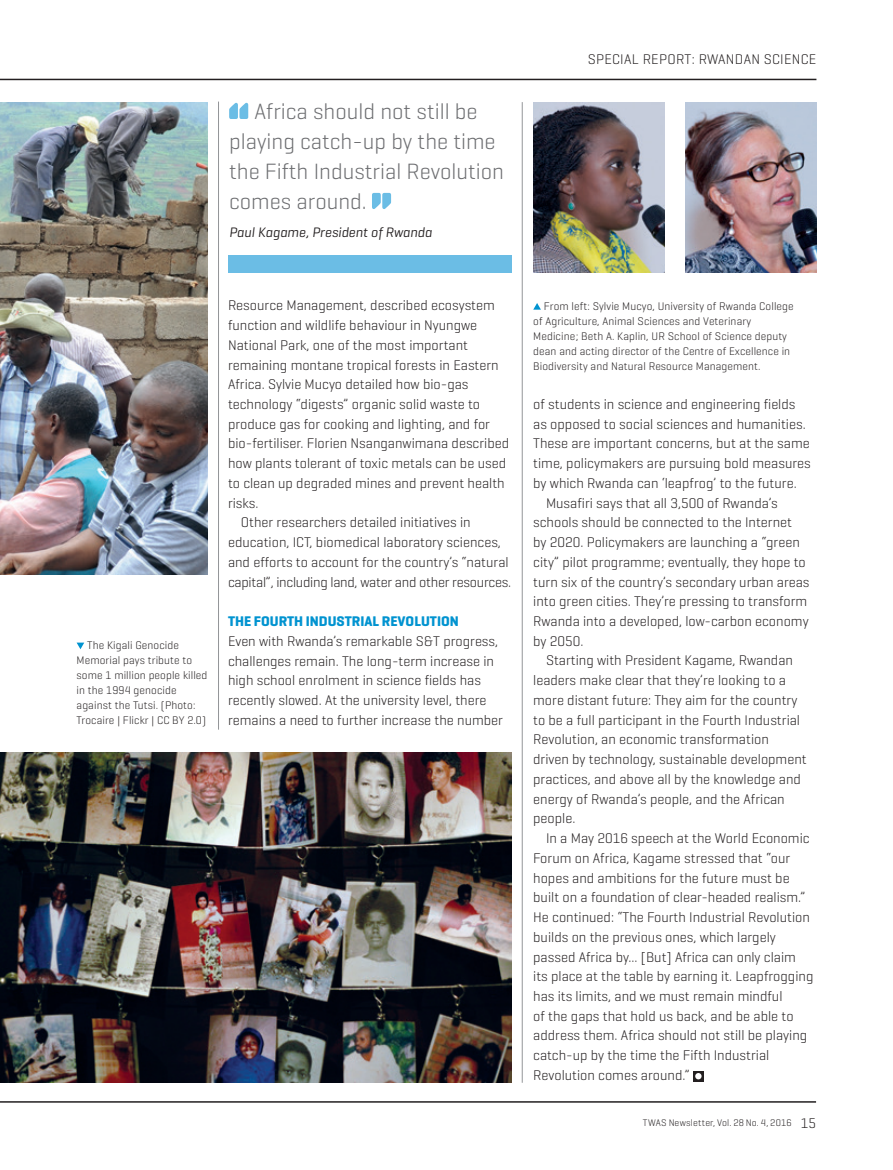
<style>
.page{position:relative;width:893px;height:1170px;background:#fff}
.page>*{position:absolute;margin:0;border:0;box-sizing:border-box;transform-origin:0 0}
.t1{font:300 22.5px/30px "Geogrotesque";color:#6c6d70}
.t2{font:300 14.25px/19.6px "Geogrotesque";color:#231f20}
.t3{font:300 14.25px "Geogrotesque";letter-spacing:-.02em;color:#231f20}
.t4{font:700 14.25px "Geogrotesque";color:#0093d0}
.t5{font:300 14.25px "Geogrotesque";letter-spacing:.02em;color:#231f20}
.t6{font:italic 13.95px "Geogrotesque";color:#231f20}
.t7{font:300 11.25px/15px "Geogrotesque";letter-spacing:.01em;color:#231f20}
.t8{font:300 9.75px "Geogrotesque";letter-spacing:.02em;color:#231f20}
.s1{font-size:14.25px}
</style>
<div class="page">
<hr style="left:0;top:79px;width:816px;height:1px;background:#231f20">
<hr style="left:0;top:1101px;width:816px;height:1px;background:#231f20">
<hr style="left:522px;top:102px;width:1px;height:980px;background:#939598">
<hr style="left:218px;top:102px;width:1px;height:627px;background:#939598">
<svg style="left:693px;top:1071px;width:11px;height:10px"></svg>
<svg style="left:695px;top:1072px;width:7px;height:7px"></svg>
<svg style="left:533px;top:303px;width:8px;height:6px"></svg>
<div style="left:228px;top:255px;width:283px;height:17px;background:#6bbde5"></div>
<svg style="left:229px;top:103px;width:19px;height:16px"></svg>
<svg style="left:372px;top:193px;width:19px;height:16px"></svg>
<img style="left:0;top:102px;width:207px;height:472px">
<img style="left:533px;top:102px;width:131px;height:170px">
<img style="left:685px;top:102px;width:131px;height:170px">
<img style="left:0;top:752px;width:511px;height:330px">
<svg style="left:77px;top:642px;width:7px;height:7px"></svg>
<h1 class="t1" style="left:229px;top:96px;width:276px;text-indent:25px">Africa should not still be playing catch-up by the time the Fifth Industrial Revolution comes around.</h1>
<p class="t6" style="left:229px;top:223px;width:205px">Paul Kagame, President of Rwanda</p>
<p class="t5" style="left:588px;top:51px;width:230px">SPECIAL REPORT: RWANDAN SCIENCE</p>
<p class="t7" style="left:77px;top:637px;width:132px;text-indent:11px">The Kigali Genocide<br>Memorial pays tribute to some 1 million people killed in the 1994 genocide against the Tutsi. (Photo:<br>Trocaire | Flickr | CC BY 2.0)</p>
<p class="t2" style="left:228px;top:295px;width:268px">Resource Management, described ecosystem</p>
<p class="t2" style="left:228px;top:315px;width:251px">function and wildlife behaviour in Nyungwe</p>
<p class="t2" style="left:228px;top:334px;width:242px">National Park, one of the most important</p>
<p class="t2" style="left:228px;top:354px;width:272px">remaining montane tropical forests in Eastern</p>
<p class="t2" style="left:228px;top:374px;width:242px">Africa. Sylvie Mucyo detailed how bio-gas</p>
<p class="t2" style="left:228px;top:394px;width:254px">technology “digests” organic solid waste to</p>
<p class="t2" style="left:228px;top:413px;width:264px">produce gas for cooking and lighting, and for</p>
<p class="t2" style="left:228px;top:433px;width:283px">bio-fertiliser. Florien Nsanganwimana described</p>
<p class="t2" style="left:228px;top:453px;width:280px">how plants tolerant of toxic metals can be used</p>
<p class="t2" style="left:228px;top:472px;width:278px">to clean up degraded mines and prevent health</p>
<p class="t2" style="left:228px;top:492px;width:32px">risks.</p>
<p class="t2" style="left:241px;top:512px;width:231px">Other researchers detailed initiatives in</p>
<p class="t2" style="left:228px;top:532px;width:274px">education, ICT, biomedical laboratory sciences,</p>
<p class="t2" style="left:228px;top:551px;width:282px">and efforts to account for the country’s “natural</p>
<p class="t3" style="left:228px;top:573px;width:285px">capital”, including land, water and other resources.</p>
<p class="t4" style="left:228px;top:612px;width:232px">THE FOURTH INDUSTRIAL REVOLUTION</p>
<p class="t2" style="left:228px;top:630px;width:276px">Even with Rwanda’s remarkable S&amp;T progress, challenges remain. The long-term increase in high school enrolment in science fields has recently slowed. At the university level, there remains a need to further increase the number</p>
<p class="t7" style="left:533px;top:298px;width:262px;text-indent:11px">From left: Sylvie Mucyo, University of Rwanda College of Agriculture, Animal Sciences and Veterinary Medicine; Beth A. Kaplin, UR School of Science deputy dean and acting director of the Centre of Excellence in Biodiversity and Natural Resource Management.</p>
<p class="t2" style="left:533px;top:394px;width:264px">of students in science and engineering fields</p>
<p class="t2" style="left:533px;top:413px;width:274px">as opposed to social sciences and humanities.</p>
<p class="t2" style="left:533px;top:433px;width:278px">These are important concerns, but at the same</p>
<p class="t2" style="left:533px;top:453px;width:279px">time, policymakers are pursuing bold measures</p>
<p class="t2" style="left:533px;top:472px;width:265px">by which Rwanda can ‘leapfrog’ to the future.</p>
<p class="t2" style="left:546px;top:492px;width:233px">Musafiri says that all 3,500 of Rwanda’s</p>
<p class="t2" style="left:533px;top:512px;width:260px">schools should be connected to the Internet</p>
<p class="t2" style="left:533px;top:532px;width:268px">by 2020. Policymakers are launching a “green</p>
<p class="t2" style="left:533px;top:551px;width:274px">city” pilot programme; eventually, they hope to</p>
<p class="t2" style="left:533px;top:571px;width:278px">turn six of the country’s secondary urban areas</p>
<p class="t2" style="left:533px;top:591px;width:276px">into green cities. They’re pressing to transform</p>
<p class="t2" style="left:533px;top:611px;width:277px">Rwanda into a developed, low-carbon economy</p>
<p class="t2" style="left:533px;top:630px;width:52px">by 2050.</p>
<p class="t2" style="left:546px;top:650px;width:248px">Starting with President Kagame, Rwandan</p>
<p class="t2" style="left:533px;top:670px;width:254px">leaders make clear that they’re looking to a</p>
<p class="t2" style="left:533px;top:689px;width:266px">more distant future: They aim for the country</p>
<p class="t2" style="left:533px;top:709px;width:268px">to be a full participant in the Fourth Industrial</p>
<p class="t2" style="left:533px;top:729px;width:237px">Revolution, an economic transformation</p>
<p class="t2" style="left:533px;top:749px;width:275px">driven by technology, sustainable development</p>
<p class="t2" style="left:533px;top:768px;width:269px">practices, and above all by the knowledge and</p>
<p class="t2" style="left:533px;top:788px;width:253px">energy of Rwanda’s people, and the African</p>
<p class="t2" style="left:533px;top:808px;width:44px">people.</p>
<p class="t2" style="left:546px;top:827px;width:265px">In a May 2016 speech at the World Economic</p>
<p class="t2" style="left:533px;top:847px;width:259px">Forum on Africa, Kagame stressed that “our</p>
<p class="t2" style="left:533px;top:867px;width:258px">hopes and ambitions for the future must be</p>
<p class="t2" style="left:533px;top:887px;width:274px">built on a foundation of clear-headed realism.”</p>
<p class="t2" style="left:533px;top:906px;width:278px">He continued: “The Fourth Industrial Revolution</p>
<p class="t2" style="left:533px;top:926px;width:244px">builds on the previous ones, which largely</p>
<p class="t2" style="left:533px;top:946px;width:264px">passed Africa by... [But] Africa can only claim</p>
<p class="t2" style="left:533px;top:966px;width:282px">its place at the table by earning it. Leapfrogging</p>
<p class="t2" style="left:533px;top:985px;width:251px">has its limits, and we must remain mindful</p>
<p class="t2" style="left:533px;top:1005px;width:262px">of the gaps that hold us back, and be able to</p>
<p class="t2" style="left:533px;top:1025px;width:275px">address them. Africa should not still be playing</p>
<p class="t2" style="left:533px;top:1044px;width:238px">catch-up by the time the Fifth Industrial</p>
<p class="t2" style="left:533px;top:1064px;width:158px">Revolution comes around.”</p>
<p class="t8" style="left:643px;top:1116px;width:175px">TWAS Newsletter, Vol. 28 No. 4, 2016 <span class="s1">15</span></p>
</div>
